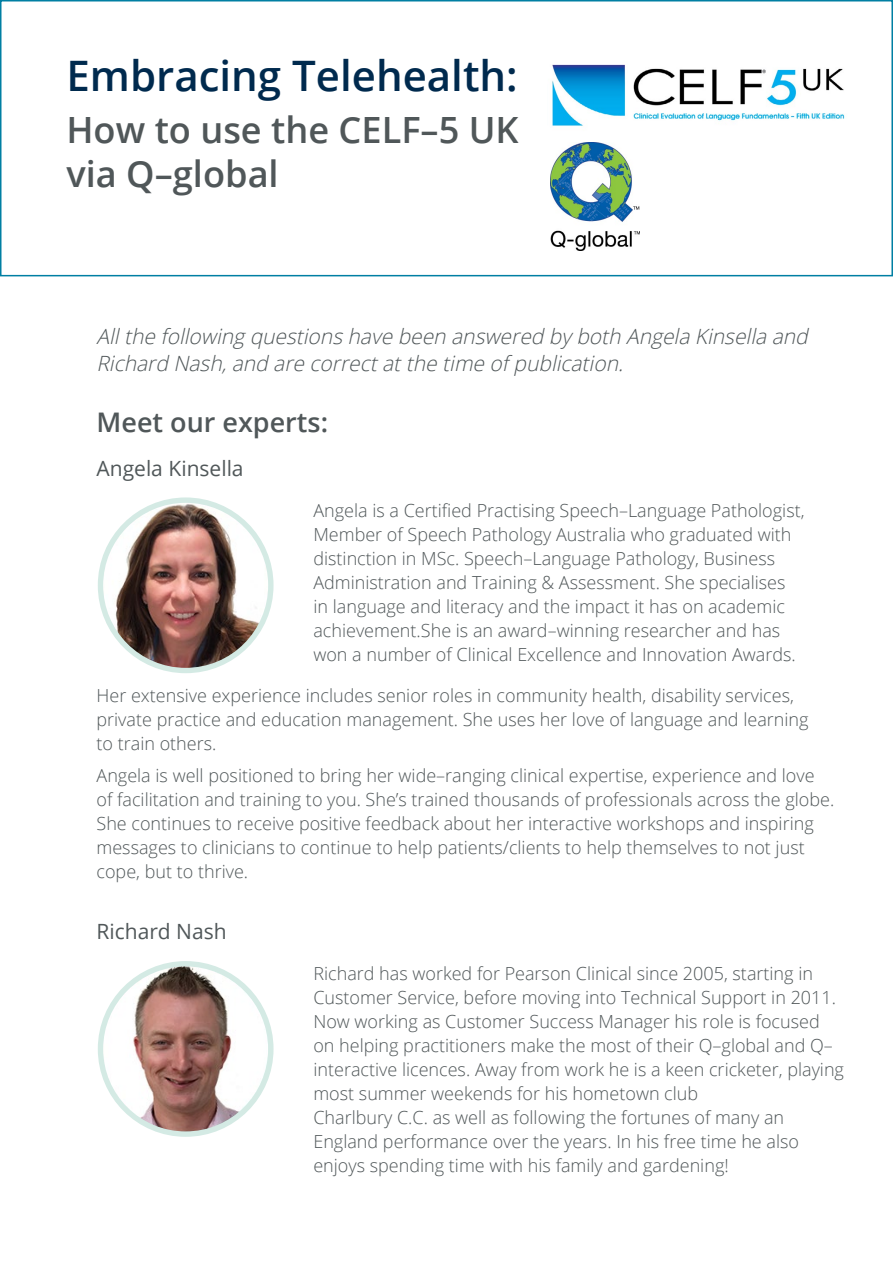
<style>
.page{position:relative;width:893px;height:1263px;background:#fff}
.page>*{position:absolute;margin:0;border:0;box-sizing:border-box;transform-origin:0 0}
.t1{font:600 42px "Open Sans";color:#002a4e}
.t2{font:600 36.15px/44.4px "Open Sans";color:#505759}
.t3{font:600 27px "Open Sans";color:#505759}
.t4{font:italic 300 21px/27px "Open Sans";color:#505759}
.t5{font:21px "Open Sans";color:#505759}
.t6{font:300 18px/24px "Open Sans";color:#505759}
</style>
<div class="page">
<div style="left:0;top:0;width:893px;height:276px;border:2px solid #007fa3"></div>
<img style="left:100px;top:500px;width:171px;height:170px;border-radius:85px">
<div style="left:98px;top:497px;width:176px;height:176px;border:5px solid #d4eae4;border-radius:50%"></div>
<img style="left:100px;top:964px;width:171px;height:170px;border-radius:85px">
<div style="left:98px;top:961px;width:176px;height:176px;border:5px solid #d4eae4;border-radius:50%"></div>
<img style="left:552px;top:64px;width:293px;height:79px">
<img style="left:551px;top:143px;width:89px;height:107px">
<h1 class="t1" style="left:66px;top:47px;width:453px">Embracing Telehealth:</h1>
<h2 class="t2" style="left:66px;top:107px;width:454px">How to use the CELF–5 UK via Q–global</h2>
<p class="t4" style="left:97px;top:322px;width:719px">Allthe following questionshave been answered by both Angela Kinsella and<br>Richard Nash,and are correctatthe time of publication.</p>
<h3 class="t3" style="left:97px;top:403px;width:233px">Meet our experts:</h3>
<p class="t5" style="left:97px;top:453px;width:149px">Angela Kinsella</p>
<p class="t6" style="left:313px;top:497px;width:493px">Angela is a Certified Practising Speech–Language Pathologist, Member of Speech Pathology Australia who graduated with distinction in MSc. Speech–Language Pathology, Business Administration and Training &amp; Assessment. She specialises in language and literacy and the impact it has on academic achievement.She is an award–winning researcher and has won a number of Clinical Excellence and Innovation Awards.</p>
<p class="t6" style="left:97px;top:682px;width:714px">Her extensive experience includes senior roles in community health, disability services, private practice and education management. She uses her love of language and learning to train others.</p>
<p class="t6" style="left:97px;top:763px;width:739px">Angela is well positioned to bring her wide–ranging clinical expertise, experience and love of facilitation and training to you. She’s trained thousands of professionals across the globe.<br>She continues to receive positive feedback about her interactive workshops and inspiring messages to clinicians to continue to help patients/clients to help themselves to not just cope, but to thrive.</p>
<p class="t5" style="left:97px;top:917px;width:132px">Richard Nash</p>
<p class="t6" style="left:313px;top:961px;width:532px">Richard has worked for Pearson Clinical since 2005, starting in Customer Service, before moving into Technical Support in 2011.<br>Now working as Customer Success Manager his role is focused on helping practitioners make the most of their Q–global and Q– interactive licences. Away from work he is a keen cricketer, playing most summer weekends for his hometown club<br>Charlbury C.C. as well as following the fortunes of many an England performance over the years. In his free time he also enjoys spending time with his family and gardening!</p>
</div>
